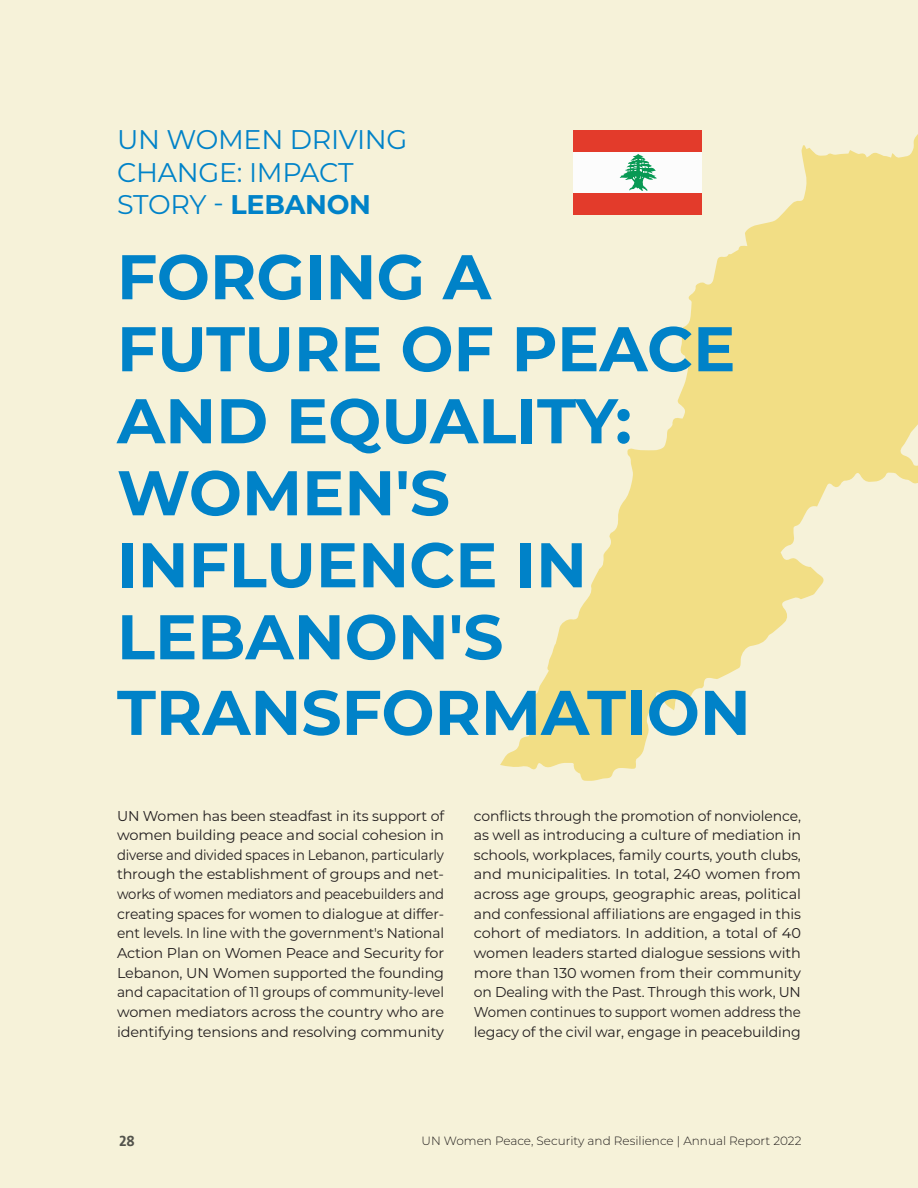
<style>
.page{position:relative;width:918px;height:1188px;background:#f6f2d9}
.page>*{position:absolute;margin:0;border:0;box-sizing:border-box;transform-origin:0 0}
.t1{font:700 63px/72.6px "Montserrat";color:#0082c8}
.t2{font:27px/32.4px "Montserrat";letter-spacing:-.01em;color:#0082c8}
.t3{font:15px "The Sans Bold Caps";color:#57585a}
.t4{font:14.25px/19.6px "Montserrat";letter-spacing:-.01em;color:#231f20;text-align:justify}
.t5{font:300 12px "Montserrat";color:#231f20}
.s1{font-weight:700}
</style>
<div class="page">
<svg style="left:500px;top:130px;width:418px;height:651px"></svg>
<h2 class="t2" style="left:117px;top:122px;width:292px">UN WOMEN DRIVING<br>CHANGE: IMPACT<br>STORY - <span class="s1">LEBANON</span></h2>
<h1 class="t1" style="left:117px;top:237px;width:635px">FORGING A<br>FUTURE OF PEACE<br>AND EQUALITY:<br>WOMEN'S<br>INFLUENCE IN<br>LEBANON'S<br>TRANSFORMATION</h1>
<p class="t4" style="left:117px;top:805px;width:329px">UN Women has been steadfast in its support of women building peace and social cohesion in diverse and divided spaces in Lebanon, particularly through the establishment of groups and net&shy;works of women mediators and peacebuilders and creating spaces for women to dialogue at differ&shy;ent levels. In line with the government's National Action Plan on Women Peace and Security for Lebanon, UN Women supported the founding and capacitation of 11 groups of community-level women mediators across the country who are identifying tensions and resolving community</p>
<p class="t4" style="left:474px;top:805px;width:329px">conflicts through the promotion of nonviolence, as well as introducing a culture of mediation in schools, workplaces, family courts, youth clubs, and municipalities. In total, 240 women from across age groups, geographic areas, political and confessional affiliations are engaged in this cohort of mediators. In addition, a total of 40 women leaders started dialogue sessions with more than 130 women from their community on Dealing with the Past. Through this work, UN Women continues to support women address the legacy of the civil war, engage in peacebuilding</p>
<p class="t3" style="left:119px;top:1129px;width:17px">28</p>
<p class="t5" style="left:422px;top:1133px;width:381px">UN Women Peace, Security and Resilience | Annual Report 2022</p>
</div>
